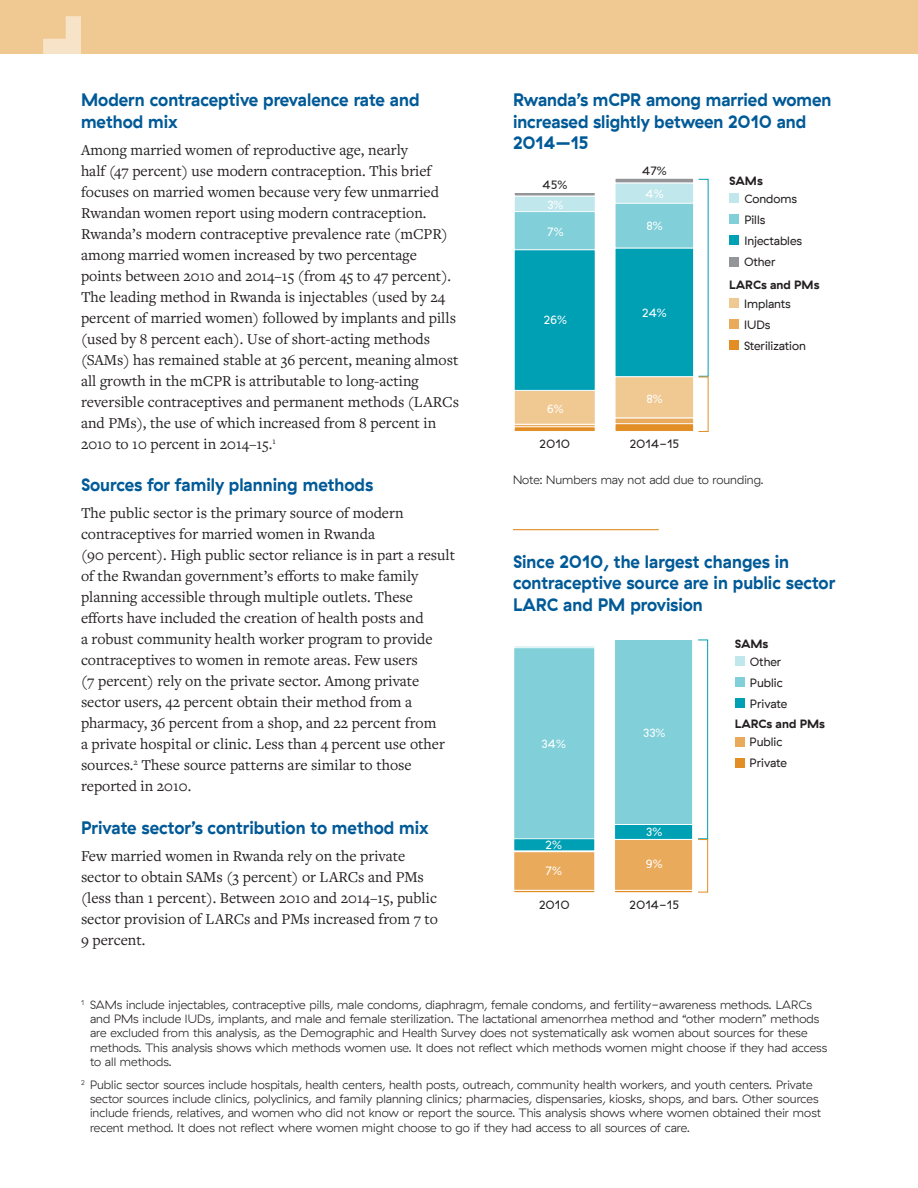
<style>
.page{position:relative;width:918px;height:1188px;background:#fff}
.page>*{position:absolute;margin:0;border:0;box-sizing:border-box;transform-origin:0 0}
.t1{font:700 18px/21.6px "GT Haptik";color:#005a97;scale:.95 1}
.t2{font:15.75px/21px "Freight Text Pro";color:#231f20}
.t3{font:300 12px/14.4px "GT Haptik";letter-spacing:.005em;color:#231f20}
.t4{font:12px/21px "GT Haptik";color:#231f20}
.t5{font:12px "GT Haptik";color:#fff}
.t6{font:700 12px "GT Haptik";color:#231f20}
.s1{font-weight:700}
</style>
<div class="page">
<div style="left:0;top:0;width:918px;height:54px;background:#f0c892"></div>
<svg style="left:43px;top:16px;width:38px;height:38px"></svg>
<div style="left:514px;top:890px;width:81px;height:3px;border:1px solid #fff"></div>
<div style="left:614px;top:890px;width:79px;height:3px;border:1px solid #fff"></div>
<div style="left:514px;top:852px;width:81px;height:38px;background:#e9aa5b"></div>
<div style="left:615px;top:839px;width:78px;height:51px;background:#e9aa5b"></div>
<div style="left:614px;top:839px;width:79px;height:52px;border:1px solid #fff"></div>
<div style="left:514px;top:839px;width:81px;height:12px;background:#00a0b4"></div>
<div style="left:615px;top:825px;width:78px;height:14px;background:#00a0b4"></div>
<div style="left:614px;top:824px;width:79px;height:16px;border:1px solid #fff"></div>
<div style="left:514px;top:648px;width:81px;height:191px;background:#80cfd9"></div>
<div style="left:514px;top:647px;width:81px;height:192px;border:1px solid #fff"></div>
<div style="left:615px;top:639px;width:78px;height:186px;background:#80cfd9"></div>
<div style="left:614px;top:639px;width:79px;height:186px;border:1px solid #fff"></div>
<div style="left:514px;top:646px;width:81px;height:2px;border:1px solid #fff"></div>
<div style="left:614px;top:639px;width:79px;height:1px;border:1px solid #fff"></div>
<div style="left:698px;top:640px;width:10px;height:199px;border:1px solid #00a0b4"></div>
<div style="left:698px;top:839px;width:10px;height:53px;border:1px solid #e28e25"></div>
<div style="left:735px;top:737px;width:9px;height:9px;background:#e9aa5b"></div>
<div style="left:735px;top:758px;width:9px;height:10px;background:#e28e25"></div>
<div style="left:735px;top:657px;width:10px;height:9px;background:#c0e7ec"></div>
<div style="left:735px;top:678px;width:10px;height:9px;background:#80cfd9"></div>
<div style="left:735px;top:699px;width:9px;height:9px;background:#00a0b4"></div>
<hr style="left:513px;top:529px;width:146px;height:1px;background:#e28e25">
<hr style="left:514px;top:427px;width:81px;height:4px;background:#e28e25">
<div style="left:514px;top:427px;width:81px;height:5px;border:1px solid #fff"></div>
<div style="left:615px;top:424px;width:79px;height:7px;background:#e28e25"></div>
<div style="left:615px;top:424px;width:79px;height:8px;border:1px solid #fff"></div>
<div style="left:514px;top:424px;width:81px;height:3px;border:1px solid #fff"></div>
<div style="left:615px;top:418px;width:79px;height:6px;background:#e9aa5b"></div>
<div style="left:615px;top:418px;width:79px;height:6px;border:1px solid #fff"></div>
<div style="left:514px;top:390px;width:81px;height:34px;background:#f0c892"></div>
<div style="left:615px;top:377px;width:79px;height:41px;background:#f0c892"></div>
<div style="left:615px;top:376px;width:79px;height:42px;border:1px solid #fff"></div>
<div style="left:514px;top:250px;width:81px;height:140px;background:#00a0b4"></div>
<div style="left:615px;top:248px;width:79px;height:129px;background:#00a0b4"></div>
<div style="left:615px;top:248px;width:79px;height:129px;border:1px solid #fff"></div>
<div style="left:514px;top:212px;width:81px;height:38px;background:#80cfd9"></div>
<div style="left:514px;top:211px;width:81px;height:39px;border:1px solid #fff"></div>
<div style="left:615px;top:203px;width:79px;height:45px;background:#80cfd9"></div>
<div style="left:615px;top:203px;width:79px;height:45px;border:1px solid #fff"></div>
<div style="left:514px;top:196px;width:81px;height:16px;background:#c0e7ec"></div>
<div style="left:514px;top:196px;width:81px;height:16px;border:1px solid #fff"></div>
<div style="left:615px;top:183px;width:79px;height:20px;background:#c0e7ec"></div>
<div style="left:615px;top:183px;width:79px;height:20px;border:1px solid #fff"></div>
<div style="left:514px;top:192px;width:81px;height:4px;border:1px solid #fff"></div>
<div style="left:615px;top:178px;width:79px;height:5px;background:#939598"></div>
<div style="left:615px;top:178px;width:79px;height:5px;border:1px solid #fff"></div>
<div style="left:729px;top:298px;width:10px;height:10px;background:#f0c892"></div>
<div style="left:729px;top:319px;width:10px;height:10px;background:#e9aa5b"></div>
<div style="left:729px;top:340px;width:10px;height:10px;background:#e28e25"></div>
<div style="left:729px;top:193px;width:10px;height:10px;background:#c0e7ec"></div>
<div style="left:729px;top:214px;width:10px;height:10px;background:#80cfd9"></div>
<div style="left:729px;top:236px;width:10px;height:9px;background:#00a0b4"></div>
<div style="left:729px;top:257px;width:10px;height:9px;background:#939598"></div>
<p class="t1" style="left:81px;top:89px;width:358px">Modern contraceptive prevalence rate and method mix</p>
<p class="t2" style="left:81px;top:139px;width:380px">Among married women of reproductive age, nearly<br>half (47 percent) use modern contraception. This brief focuses on married women because very few unmarried Rwandan women report using modern contraception.<br>Rwanda’s modern contraceptive prevalence rate (mCPR) among married women increased by two percentage points between 2010 and 2014–15 (from 45 to 47 percent).<br>The leading method in Rwanda is injectables (used by 24 percent of married women) followed by implants and pills (used by 8 percent each). Use of short-acting methods (SAMs) has remained stable at 36 percent, meaning almost all growth in the mCPR is attributable to long-acting reversible contraceptives and permanent methods (LARCs and PMs), the use of which increased from 8 percent in 2010 to 10 percent in 2014–15.<sup>1</sup></p>
<p class="t1" style="left:81px;top:475px;width:309px">Sources for family planning methods</p>
<p class="t2" style="left:81px;top:502px;width:324px">The public sector is the primary source of modern contraceptives for married women in Rwanda</p>
<p class="t2" style="left:81px;top:544px;width:376px">(90 percent). High public sector reliance is in part a result of the Rwandan government’s efforts to make family planning accessible through multiple outlets. These efforts have included the creation of health posts and<br>a robust community health worker program to provide contraceptives to women in remote areas. Few users</p>
<p class="t2" style="left:81px;top:670px;width:365px">(7 percent) rely on the private sector. Among private sector users, 42 percent obtain their method from a pharmacy, 36 percent from a shop, and 22 percent from a private hospital or clinic. Less than 4 percent use other sources.<sup>2</sup> These source patterns are similar to those reported in 2010.</p>
<p class="t1" style="left:81px;top:817px;width:368px">Private sector’s contribution to method mix</p>
<p class="t2" style="left:81px;top:845px;width:326px">Few married women in Rwanda rely on the private</p>
<p class="t2" style="left:81px;top:866px;width:344px">sector to obtain SAMs (3 percent) or LARCs and PMs</p>
<p class="t2" style="left:81px;top:887px;width:357px">(less than 1 percent). Between 2010 and 2014–15, public</p>
<p class="t2" style="left:81px;top:908px;width:359px">sector provision of LARCs and PMs increased from 7 to</p>
<p class="t2" style="left:81px;top:929px;width:66px">9 percent.</p>
<p class="t1" style="left:513px;top:89px;width:337px">Rwanda’s mCPR among married women increased slightly between 2010 and<br>2014–15</p>
<p class="t4" style="left:543px;top:174px;width:26px">45%</p>
<p class="t4" style="left:642px;top:160px;width:26px">47%</p>
<p class="t4" style="left:744px;top:172px;width:54px;line-height:18px;text-indent:-15px"><span class="s1">SAMs<br></span>Condoms</p>
<p class="t4" style="left:744px;top:209px;width:60px">Pills<br>Injectables<br>Other</p>
<p class="t5" style="left:645px;top:187px;width:20px">4%</p>
<p class="t5" style="left:646px;top:219px;width:18px">8%</p>
<p class="t5" style="left:547px;top:197px;width:18px">3%</p>
<p class="t5" style="left:547px;top:224px;width:18px">7%</p>
<p class="t5" style="left:544px;top:313px;width:25px">26%</p>
<p class="t5" style="left:547px;top:402px;width:18px">6%</p>
<p class="t5" style="left:642px;top:306px;width:26px">24%</p>
<p class="t5" style="left:646px;top:392px;width:18px">8%</p>
<p class="t4" style="left:540px;top:434px;width:32px">2010</p>
<p class="t4" style="left:630px;top:434px;width:51px">2014-15</p>
<p class="t6" style="left:729px;top:278px;width:92px">LARCs and PMs</p>
<p class="t4" style="left:744px;top:293px;width:64px">Implants<br>IUDs<br>Sterilization</p>
<p class="t3" style="left:513px;top:473px;width:252px">Note: Numbers may not add due to rounding.</p>
<p class="t1" style="left:513px;top:551px;width:341px">Since 2010, the largest changes in contraceptive source are in public sector<br>LARC and PM provision</p>
<p class="t5" style="left:542px;top:737px;width:26px">34%</p>
<p class="t5" style="left:546px;top:838px;width:18px">2%</p>
<p class="t5" style="left:546px;top:864px;width:18px">7%</p>
<p class="t5" style="left:643px;top:726px;width:24px">33%</p>
<p class="t5" style="left:646px;top:825px;width:18px">3%</p>
<p class="t5" style="left:646px;top:857px;width:18px">9%</p>
<p class="t4" style="left:539px;top:894px;width:32px">2010</p>
<p class="t4" style="left:630px;top:894px;width:51px">2014-15</p>
<p class="t4" style="left:750px;top:635px;width:33px;line-height:18px;text-indent:-15px"><span class="s1">SAMs<br></span>Other</p>
<p class="t4" style="left:750px;top:673px;width:39px">Public<br>Private</p>
<p class="t6" style="left:735px;top:716px;width:92px">LARCs and PMs</p>
<p class="t4" style="left:750px;top:732px;width:39px">Public<br>Private</p>
<p class="t3" style="left:90px;top:997px;width:739px;text-indent:-9px"><sup>1</sup> SAMs include injectables, contraceptive pills, male condoms, diaphragm, female condoms, and fertility-awareness methods. LARCs and PMs include IUDs, implants, and male and female sterilization. The lactational amenorrhea method and “other modern” methods are excluded from this analysis, as the Demographic and Health Survey does not systematically ask women about sources for these methods. This analysis shows which methods women use. It does not reflect which methods women might choose if they had access to all methods.</p>
<p class="t3" style="left:90px;top:1077px;width:733px;text-indent:-9px"><sup>2</sup> Public sector sources include hospitals, health centers, health posts, outreach, community health workers, and youth centers. Private sector sources include clinics, polyclinics, and family planning clinics; pharmacies, dispensaries, kiosks, shops, and bars. Other sources include friends, relatives, and women who did not know or report the source. This analysis shows where women obtained their most recent method. It does not reflect where women might choose to go if they had access to all sources of care.</p>
</div>
